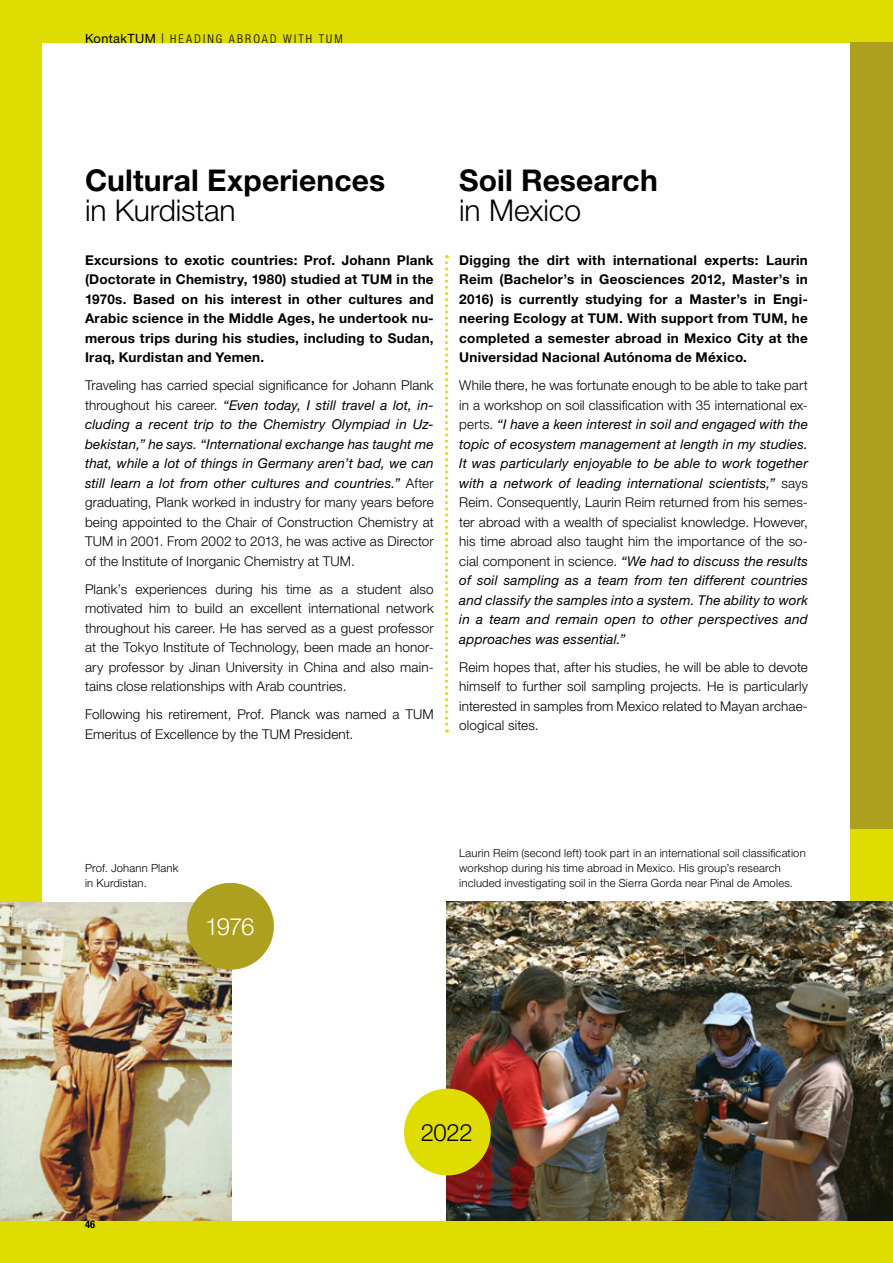
<style>
.page{position:relative;width:893px;height:1263px;background:#dedc00}
.page>*{position:absolute;margin:0;border:0;box-sizing:border-box;transform-origin:0 0}
.t1{font:700 30px "Helvetica Neue LT Pro";letter-spacing:.005em;color:#000}
.t2{font:300 30px "Helvetica Neue LT Pro";letter-spacing:-.005em;color:#000}
.t3{font:300 23.85px "Helvetica Neue LT Pro";color:#fff}
.t4{font:300 23.85px "Helvetica Neue LT Pro";color:#000}
.t5{font:300 13.5px/19.5px "Helvetica Neue LT Pro";letter-spacing:.01em;color:#000;text-align:justify}
.t6{font:italic 13.5px/19.5px "Helvetica Neue LT Pro";letter-spacing:.015em;color:#000;text-align:justify}
.t7{font:700 13.5px/19.5px "Helvetica Neue LT Pro";letter-spacing:.02em;color:#000;text-align:justify}
.t8{font:300 condensed 12px "Helvetica Neue LT Pro";letter-spacing:.185em;color:#000}
.t9{font:300 11.25px/15px "Helvetica Neue LT Pro";letter-spacing:.015em;color:#000}
.t10{font:700 condensed 10.5px "Helvetica Neue LT Pro";color:#000}
.s1{font-weight:400;font-stretch:normal;font-size:12.75px}
.s2{font-size:13.5px}
.s3{font-weight:400;font-style:italic}
.s4{font-weight:300;font-style:normal}
</style>
<div class="page">
<div style="left:43px;top:43px;width:807px;height:1177px;background:#fff"></div>
<div style="left:850px;top:43px;width:43px;height:786px;background:#ada01f"></div>
<img style="left:446px;top:901px;width:447px;height:319px">
<img style="left:0;top:902px;width:232px;height:318px">
<div style="left:187px;top:883px;width:87px;height:87px;background:#ada01f;border-radius:50%"></div>
<svg style="left:445px;top:255px;width:3px;height:477px"></svg>
<div style="left:404px;top:1088px;width:87px;height:87px;background:#dedc00;border-radius:50%"></div>
<p class="t8" style="left:85px;top:31px;width:259px"><span class="s1">KontakTUM</span> <span class="s2">|</span> HEADING ABROAD WITH TUM</p>
<h1 class="t1" style="left:85px;top:162px;width:302px">Cultural Experiences</h1>
<h1 class="t2" style="left:85px;top:192px;width:152px">in Kurdistan</h1>
<p class="t7" style="left:85px;top:250px;width:350px">Excursions to exotic countries: Prof. Johann Plank (Doctorate in Chemistry, 1980) studied at TUM in the 1970s. Based on his interest in other cultures and Arabic science in the Middle Ages, he undertook nu&shy;merous trips during his studies, including to Sudan, Iraq, Kurdistan and Yemen.</p>
<p class="t5" style="left:85px;top:375px;width:350px">Traveling has carried special significance for Johann Plank throughout his career. <span class="s3">“Even today, I still travel a lot, in&shy;cluding a recent trip to the Chemistry Olympiad in Uz&shy;bekistan,” he says. “International exchange has taught me that, while a lot of things in Germany aren’t bad, we can still learn a lot from other cultures and countries.”</span> After graduating, Plank worked in industry for many years before being appointed to the Chair of Construction Chemistry at TUM in 2001. From 2002 to 2013, he was active as Director of the Institute of Inorganic Chemistry at TUM.</p>
<p class="t5" style="left:85px;top:579px;width:350px">Plank’s experiences during his time as a student also motivated him to build an excellent international network throughout his career. He has served as a guest professor at the Tokyo Institute of Technology, been made an honor&shy;ary professor by Jinan University in China and also main&shy;tains close relationships with Arab countries.</p>
<p class="t5" style="left:85px;top:704px;width:350px">Following his retirement, Prof. Planck was named a TUM<br>Emeritus of Excellence by the TUM President.</p>
<h1 class="t1" style="left:459px;top:162px;width:200px">Soil Research</h1>
<h1 class="t2" style="left:459px;top:192px;width:123px">in Mexico</h1>
<p class="t7" style="left:459px;top:250px;width:350px">Digging the dirt with international experts: Laurin Reim (Bachelor’s in Geosciences 2012, Master’s in 2016) is currently studying for a Master’s in Engi&shy;neering Ecology at TUM. With support from TUM, he completed a semester abroad in Mexico City at the Universidad Nacional Autónoma de México.</p>
<p class="t6" style="left:459px;top:375px;width:350px"><span class="s4">While there, he was fortunate enough to be able to take part in a workshop on soil classification with 35 international ex&shy;perts.</span> “I have a keen interest in soil and engaged with the topic of ecosystem management at length in my studies.<br>It was particularly enjoyable to be able to work together with a network of leading international scientists,” <span class="s4">says Reim. Consequently, Laurin Reim returned from his semes&shy;ter abroad with a wealth of specialist knowledge. However, his time abroad also taught him the importance of the so&shy;cial component in science.</span> “We had to discuss the results of soil sampling as a team from ten different countries and classify the samples into a system. The ability to work in a team and remain open to other perspectives and approaches was essential.”</p>
<p class="t5" style="left:459px;top:657px;width:350px">Reim hopes that, after his studies, he will be able to devote himself to further soil sampling projects. He is particularly interested in samples from Mexico related to Mayan archae&shy;ological sites.</p>
<p class="t9" style="left:85px;top:860px;width:95px">Prof. Johann Plank in Kurdistan.</p>
<h2 class="t3" style="left:205px;top:912px;width:51px">1976</h2>
<p class="t9" style="left:459px;top:845px;width:348px">Laurin Reim (second left) took part in an international soil classification workshop during his time abroad in Mexico. His group’s research included investigating soil in the Sierra Gorda near Pinal de Amoles.</p>
<p class="t10" style="left:85px;top:1218px;width:12px">46</p>
<h2 class="t4" style="left:421px;top:1117px;width:53px">2022</h2>
</div>
